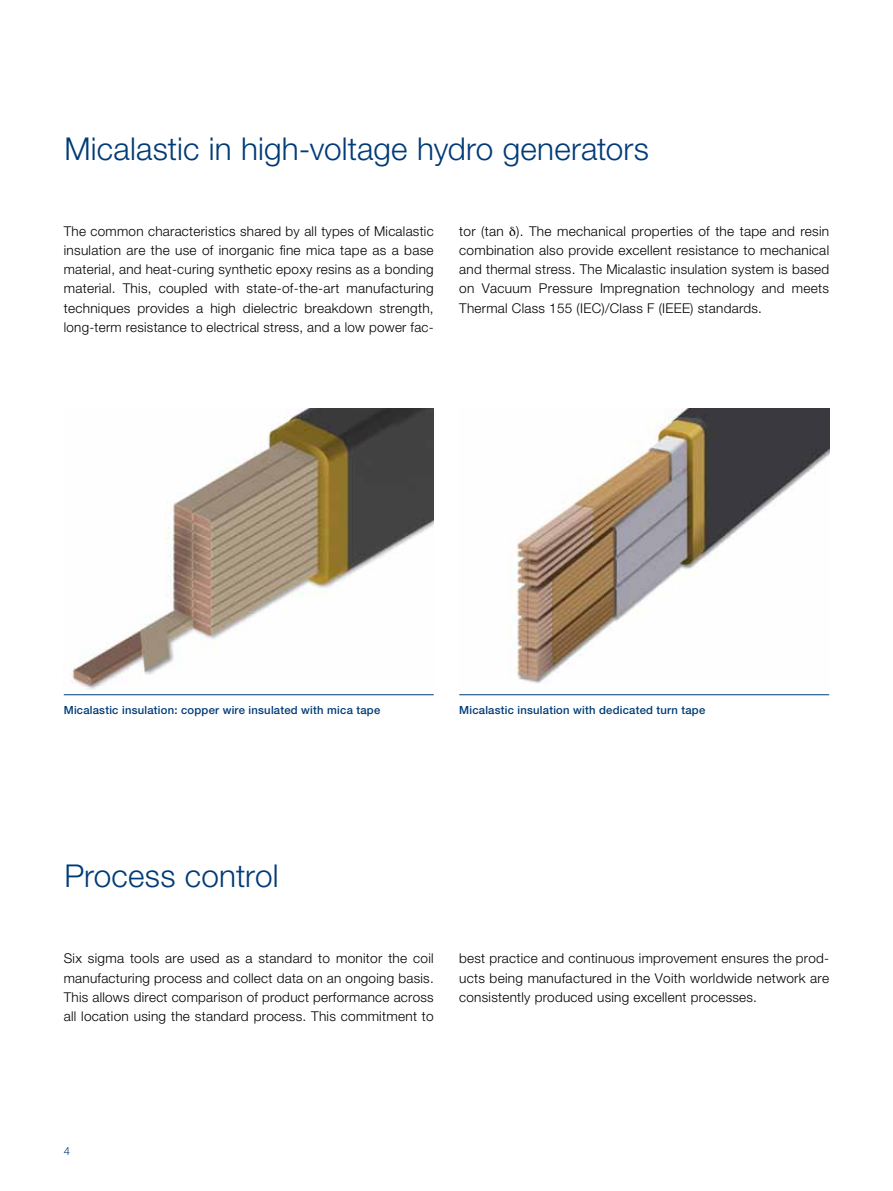
<style>
.page{position:relative;width:893px;height:1191px;background:#fff}
.page>*{position:absolute;margin:0;border:0;box-sizing:border-box;transform-origin:0 0}
.t1{font:300 31.5px "Helvetica Neue LT Pro";letter-spacing:.005em;color:#003b77}
.t2{font:300 13.5px/19.2px "Helvetica Neue LT Pro";letter-spacing:.02em;color:#000;text-align:justify}
.t3{font:500 11.25px "Helvetica Neue LT Pro";letter-spacing:.02em;color:#003b77}
.t4{font:300 11.25px "Helvetica Neue LT Pro";color:#003b77}
</style>
<div class="page">
<img style="left:71px;top:408px;width:363px;height:281px">
<img style="left:509px;top:408px;width:320px;height:276px">
<hr style="left:64px;top:694px;width:370px;height:1px;background:#003b77">
<hr style="left:459px;top:694px;width:370px;height:1px;background:#003b77">
<h1 class="t1" style="left:64px;top:129px;width:586px">Micalastic in high-voltage hydro generators</h1>
<p class="t2" style="left:64px;top:221px;width:371px">The common characteristics shared by all types of Micalastic insulation are the use of inorganic fine mica tape as a base material, and heat-curing synthetic epoxy resins as a bonding material. This, coupled with state-of-the-art manufacturing techniques provides a high dielectric breakdown strength, long-term resistance to electrical stress, and a low power fac-</p>
<p class="t2" style="left:459px;top:221px;width:371px">tor (tan ). The mechanical properties of the tape and resin combination also provide excellent resistance to mechanical and thermal stress. The Micalastic insulation system is based on Vacuum Pressure Impregnation technology and meets Thermal Class 155 (IEC)/Class F (IEEE) standards.</p>
<p class="t3" style="left:64px;top:703px;width:318px">Micalastic insulation: copper wire insulated with mica tape</p>
<p class="t3" style="left:459px;top:703px;width:248px">Micalastic insulation with dedicated turn tape</p>
<h1 class="t1" style="left:64px;top:856px;width:216px">Process control</h1>
<p class="t2" style="left:64px;top:948px;width:371px">Six sigma tools are used as a standard to monitor the coil manufacturing process and collect data on an ongoing basis.<br>This allows direct comparison of product performance across all location using the standard process. This commitment to</p>
<p class="t2" style="left:459px;top:948px;width:371px">best practice and continuous improvement ensures the prod&shy;ucts being manufactured in the Voith worldwide network are consistently produced using excellent processes.</p>
<p class="t4" style="left:64px;top:1144px;width:8px">4</p>
</div>
